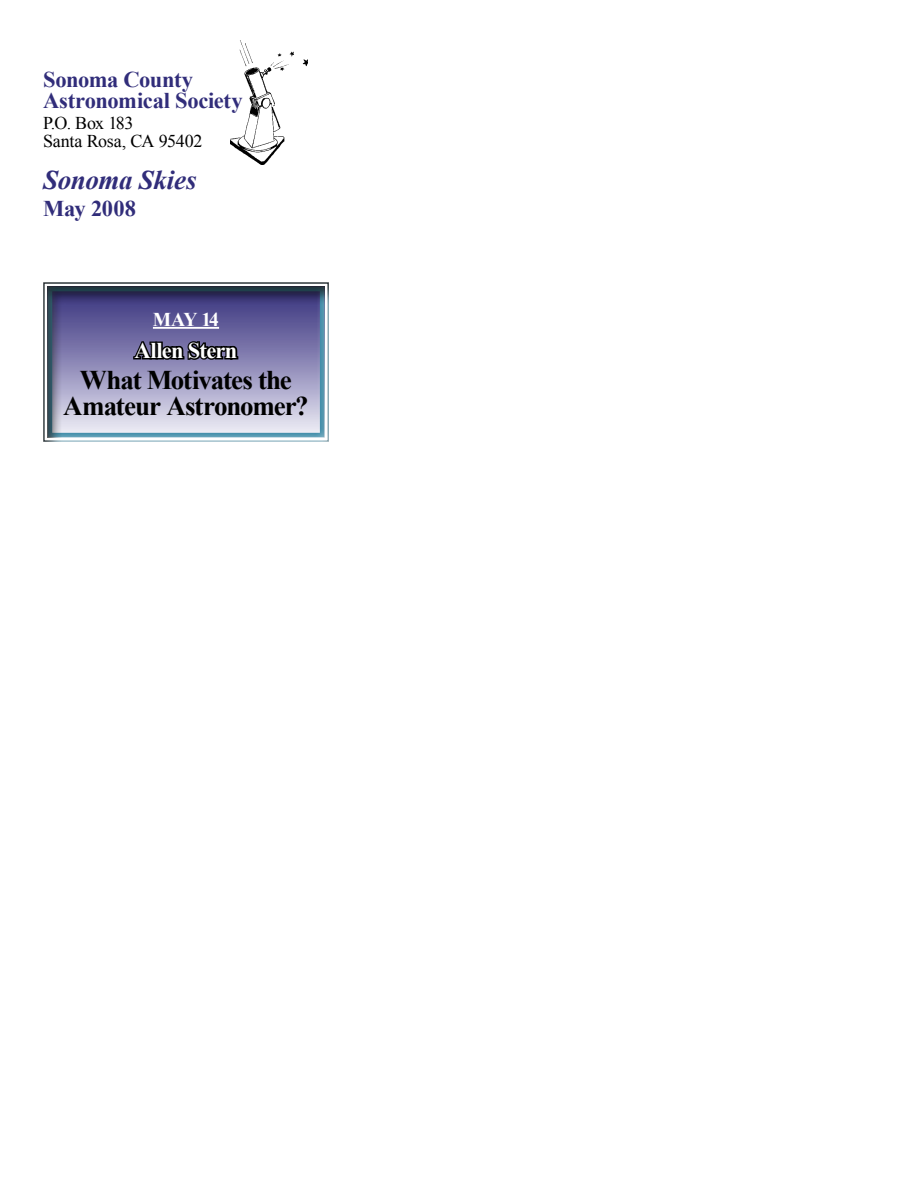
<style>
.page{position:relative;width:918px;height:1188px;background:#fff}
.page>*{position:absolute;margin:0;border:0;box-sizing:border-box;transform-origin:0 0}
.t1{font:700 27px/25.5px "Times New Roman";letter-spacing:-.04em;color:#000;text-align:center}
.t2{font:italic 700 27px "Times New Roman";letter-spacing:-.015em;color:#312d7a}
.t3{font:700 22.5px/21px "Times New Roman";letter-spacing:-.015em;color:#312d7a}
.t4{font:700 22.5px "Times New Roman";letter-spacing:-.035em;color:#fff}
.t5{font:700 19.5px "Times New Roman";color:#fff}
.t6{font:18px/18px "Times New Roman";letter-spacing:-.02em;color:#000}
</style>
<div class="page">
<img style="left:230px;top:40px;width:78px;height:124px">
<div style="left:7px;top:246px;width:358px;height:234px;background:#000;opacity:.75"></div>
<hr style="left:153px;top:327px;width:66px;height:2px;background:#fff">
<svg style="left:131px;top:334px;width:109px;height:28px;background:#413e5c"></svg>
<p class="t3" style="left:43px;top:69px;width:201px">Sonoma County<br>Astronomical Society</p>
<p class="t6" style="left:43px;top:114px;width:161px">P.O. Box 183<br>Santa Rosa, CA 95402</p>
<p class="t2" style="left:43px;top:161px;width:155px">Sonoma Skies</p>
<p class="t3" style="left:43px;top:197px;width:94px">May 2008</p>
<p class="t5" style="left:153px;top:306px;width:68px">May 14</p>
<p class="t4" style="left:134px;top:335px;width:105px">Allen Stern</p>
<p class="t1" style="left:63px;top:367px;width:247px">What Motivates the<br>Amateur Astronomer?</p>
</div>
